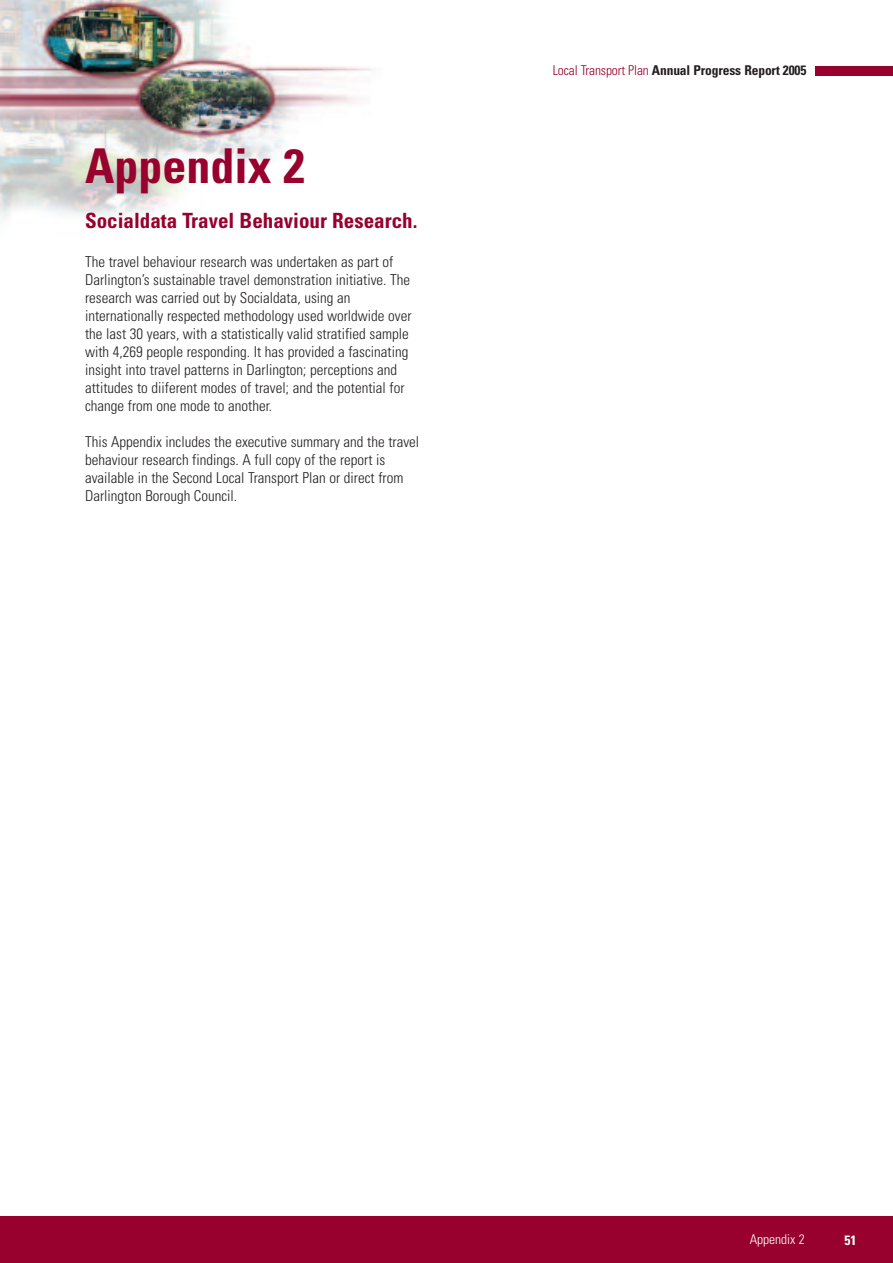
<style>
.page{position:relative;width:893px;height:1263px;background:#fff}
.page>*{position:absolute;margin:0;border:0;box-sizing:border-box;transform-origin:0 0}
.t1{font:700 condensed 48px "Univers";color:#98012d}
.t2{font:700 condensed 21px "Univers";color:#98012d}
.t3{font:300 condensed 15px/18px "Univers";color:#231f20}
.t4{font:700 condensed 13.5px "Univers";letter-spacing:-.01em;color:#231f20}
.t5{font:300 condensed 13.5px "Univers";color:#fff}
.t6{font:700 condensed 13.5px "Univers";color:#fff}
.s1{font-weight:300;color:#98012d}
</style>
<div class="page">
<img style="left:0;top:0;width:371px;height:220px">
<div style="left:815px;top:66px;width:78px;height:10px;background:#98012d"></div>
<div style="left:0;top:1216px;width:893px;height:47px;background:#98012d"></div>
<h1 class="t1" style="left:85px;top:149px;width:221px">Appendix 2</h1>
<h2 class="t2" style="left:85px;top:213px;width:334px">Socialdata Travel Behaviour Research.</h2>
<p class="t3" style="left:85px;top:254px;width:328px">The travel behaviour research was undertaken as part of Darlington’s sustainable travel demonstration initiative. The research was carried out by Socialdata, using an internationally respected methodology used worldwide over the last 30 years, with a statistically valid stratified sample with 4,269 people responding. It has provided a fascinating insight into travel patterns in Darlington; perceptions and attitudes to diiferent modes of travel; and the potential for change from one mode to another.</p>
<p class="t3" style="left:85px;top:434px;width:336px">This Appendix includes the executive summary and the travel behaviour research findings. A full copy of the report is available in the Second Local Transport Plan or direct from Darlington Borough Council.</p>
<p class="t4" style="left:553px;top:65px;width:255px"><span class="s1">Local Transport Plan</span> Annual Progress Report 2005</p>
<p class="t5" style="left:750px;top:1235px;width:57px">Appendix 2</p>
<p class="t6" style="left:844px;top:1235px;width:13px">51</p>
</div>
